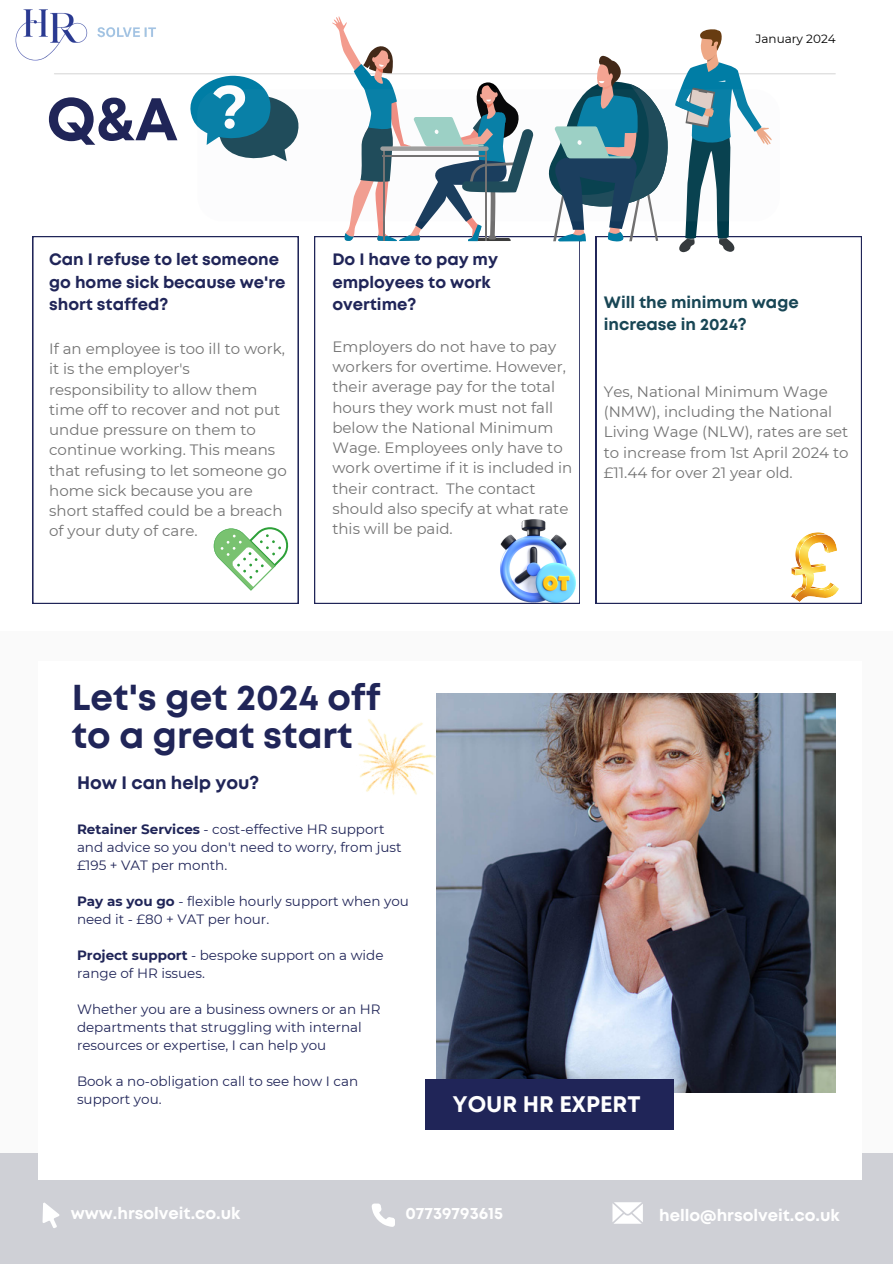
<style>
.page{position:relative;width:893px;height:1264px;background:#fff}
.page>*{position:absolute;margin:0;border:0;box-sizing:border-box;transform-origin:0 0}
.t1{font:700 60px "Mont";color:#202558}
.t2{font:700 36px/37.2px "Mont";color:#202558}
.t3{font:700 22.5px "Mont";color:#fff}
.t4{font:700 18px "Mont";color:#202558}
.t5{font:700 16.5px/22.5px "Mont";color:#202558}
.t6{font:700 16.5px "Mont";color:#fff}
.t7{font:700 16.5px/22.5px "Mont";color:#184655}
.t8{font:15px/20.2px "Montserrat";color:#737373}
.t9{font:13.5px/18px "Montserrat";color:#202558}
.t10{font:12px "Montserrat";color:#000}
.s1{font-weight:700}
</style>
<div class="page">
<hr style="left:54px;top:73px;width:781px;height:1px;background:#d9d9d9">
<div style="left:0;top:631px;width:892px;height:523px;background:#fafafa"></div>
<div style="left:0;top:1152px;width:892px;height:111px;background:#cfd0d6"></div>
<div style="left:38px;top:661px;width:823px;height:518px;background:#fff"></div>
<img style="left:436px;top:693px;width:399px;height:399px">
<div style="left:424px;top:1079px;width:249px;height:51px;background:#202558"></div>
<svg style="left:32px;top:236px;width:266px;height:368px"></svg>
<svg style="left:314px;top:236px;width:265px;height:368px"></svg>
<svg style="left:595px;top:236px;width:266px;height:368px"></svg>
<svg style="left:675px;top:29px;width:96px;height:223px"></svg>
<svg style="left:543px;top:55px;width:126px;height:187px"></svg>
<svg style="left:190px;top:76px;width:75px;height:50px"></svg>
<svg style="left:371px;top:1203px;width:24px;height:23px"></svg>
<svg style="left:42px;top:1202px;width:18px;height:26px"></svg>
<svg style="left:612px;top:1202px;width:30px;height:21px"></svg>
<svg style="left:332px;top:16px;width:201px;height:225px"></svg>
<hr style="left:484px;top:150px;width:2px;height:91px;background:#706f6f">
<svg style="left:197px;top:89px;width:583px;height:132px"></svg>
<img style="left:358px;top:719px;width:78px;height:76px">
<svg style="left:212px;top:526px;width:78px;height:64px"></svg>
<img style="left:500px;top:520px;width:75px;height:82px">
<svg style="left:790px;top:532px;width:49px;height:70px"></svg>
<img style="left:15px;top:9px;width:141px;height:52px">
<p class="t1" style="left:47px;top:97px;width:133px">Q&amp;A</p>
<p class="t5" style="left:49px;top:249px;width:238px">Can I refuse to let someone go home sick because we're short staffed?</p>
<p class="t8" style="left:49px;top:338px;width:239px">If an employee is too ill to work, it is the employer's responsibility to allow them time off to recover and not put undue pressure on them to continue working. This means that refusing to let someone go home sick because you are short staffed could be a breach of your duty of care.</p>
<p class="t10" style="left:755px;top:31px;width:82px">January 2024</p>
<p class="t5" style="left:332px;top:249px;width:167px">Do I have to pay my employees to work overtime?</p>
<p class="t8" style="left:332px;top:336px;width:241px">Employers do not have to pay workers for overtime. However, their average pay for the total hours they work must not fall below the National Minimum<br>Wage. Employees only have to work overtime if it is included in their contract. The contact should also specify at what rate this will be paid.</p>
<p class="t7" style="left:603px;top:292px;width:196px">Will the minimum wage increase in 2024?</p>
<p class="t8" style="left:603px;top:381px;width:246px">Yes, National Minimum Wage (NMW), including the National<br>Living Wage (NLW), rates are set to increase from 1st April 2024 to £11.44 for over 21 year old.</p>
<p class="t2" style="left:72px;top:682px;width:310px">Let's get 2024 off to a great start</p>
<p class="t4" style="left:77px;top:776px;width:184px">How I can help you?</p>
<p class="t9" style="left:77px;top:820px;width:326px"><span class="s1">Retainer Services</span> - cost-effective HR support and advice so you don't need to worry, from just £195 + VAT per month.</p>
<p class="t9" style="left:77px;top:892px;width:333px"><span class="s1">Pay as you go</span> - flexible hourly support when you need it - £80 + VAT per hour.</p>
<p class="t9" style="left:77px;top:946px;width:308px"><span class="s1">Project support</span> - bespoke support on a wide range of HR issues.</p>
<p class="t9" style="left:77px;top:1000px;width:305px">Whether you are a business owners or an HR departments that struggling with internal resources or expertise, I can help you</p>
<p class="t9" style="left:77px;top:1072px;width:283px">Book a no-obligation call to see how I can support you.</p>
<p class="t3" style="left:452px;top:1095px;width:190px">YOUR HR EXPERT</p>
<p class="t6" style="left:71px;top:1206px;width:171px">www.hrsolveit.co.uk</p>
<p class="t6" style="left:405px;top:1206px;width:99px">07739793615</p>
<p class="t6" style="left:659px;top:1208px;width:182px">hello@hrsolveit.co.uk</p>
</div>
